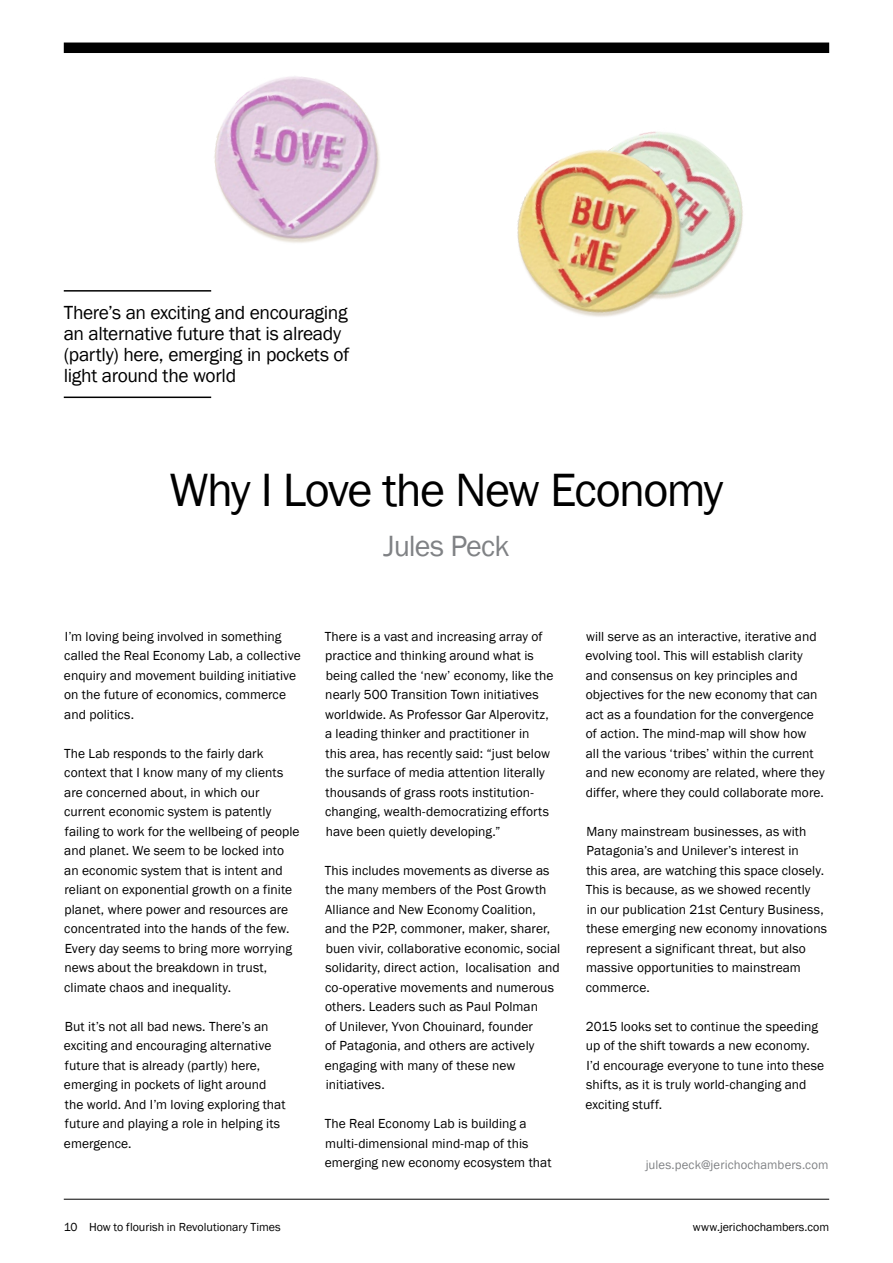
<style>
.page{position:relative;width:893px;height:1263px;background:#fff}
.page>*{position:absolute;margin:0;border:0;box-sizing:border-box;transform-origin:0 0}
.t1{font:48px "Franklin Gothic";letter-spacing:-.035em;color:#000}
.t2{font:30.15px "Franklin Gothic";letter-spacing:-.03em;color:#808285}
.t3{font:19.5px/21px "Franklin Gothic";letter-spacing:-.02em;color:#000}
.t4{font:13.5px/19.5px "Franklin Gothic";letter-spacing:.005em;color:#000}
.t5{font:12.75px "Franklin Gothic";letter-spacing:.01em;color:#808285}
.t6{font:12px "Franklin Gothic";color:#000}
</style>
<div class="page">
<hr style="left:64px;top:1199px;width:765px;height:1px;background:#000">
<div style="left:64px;top:43px;width:765px;height:10px;background:#000"></div>
<hr style="left:64px;top:290px;width:147px;height:2px;background:#000">
<hr style="left:64px;top:397px;width:147px;height:1px;background:#000">
<img style="left:641px;top:131px;width:102px;height:157px">
<img style="left:214px;top:76px;width:166px;height:167px">
<img style="left:517px;top:134px;width:185px;height:183px">
<h3 class="t3" style="left:64px;top:302px;width:287px">There’s an exciting and encouraging an alternative future that is already (partly) here, emerging in pockets of light around the world</h3>
<h1 class="t1" style="left:169px;top:460px;width:555px">Why I Love the New Economy</h1>
<h2 class="t2" style="left:383px;top:527px;width:128px">Jules Peck</h2>
<p class="t4" style="left:64px;top:627px;width:238px">I’m loving being involved in something called the Real Economy Lab, a collective enquiry and movement building initiative on the future of economics, commerce and politics.</p>
<p class="t4" style="left:64px;top:744px;width:237px">The Lab responds to the fairly dark context that I know many of my clients are concerned about, in which our current economic system is patently failing to work for the wellbeing of people and planet. We seem to be locked into an economic system that is intent and reliant on exponential growth on a finite planet, where power and resources are concentrated into the hands of the few.<br>Every day seems to bring more worrying news about the breakdown in trust, climate chaos and inequality.</p>
<p class="t4" style="left:64px;top:1017px;width:223px">But it’s not all bad news. There’s an exciting and encouraging alternative future that is already (partly) here, emerging in pockets of light around the world. And I’m loving exploring that future and playing a role in helping its emergence.</p>
<p class="t4" style="left:325px;top:627px;width:230px">There is a vast and increasing array of practice and thinking around what is being called the ‘new’ economy, like the nearly 500 Transition Town initiatives worldwide. As Professor Gar Alperovitz, a leading thinker and practitioner in this area, has recently said: “just below the surface of media attention literally thousands of grass roots institution&shy;changing, wealth-democratizing efforts have been quietly developing.”</p>
<p class="t4" style="left:325px;top:861px;width:237px">This includes movements as diverse as the many members of the Post Growth Alliance and New Economy Coalition, and the P2P, commoner, maker, sharer, buen vivir, collaborative economic, social solidarity, direct action, localisation and co-operative movements and numerous others. Leaders such as Paul Polman<br>of Unilever, Yvon Chouinard, founder<br>of Patagonia, and others are actively engaging with many of these new initiatives.</p>
<p class="t4" style="left:325px;top:1114px;width:228px">The Real Economy Lab is building a multi-dimensional mind-map of this emerging new economy ecosystem that</p>
<p class="t4" style="left:586px;top:627px;width:241px">will serve as an interactive, iterative and evolving tool. This will establish clarity and consensus on key principles and objectives for the new economy that can act as a foundation for the convergence of action. The mind-map will show how<br>all the various ‘tribes’ within the current and new economy are related, where they differ, where they could collaborate more.</p>
<p class="t4" style="left:586px;top:822px;width:243px">Many mainstream businesses, as with Patagonia’s and Unilever’s interest in<br>this area, are watching this space closely.<br>This is because, as we showed recently<br>in our publication 21st Century Business, these emerging new economy innovations represent a significant threat, but also massive opportunities to mainstream commerce.</p>
<p class="t4" style="left:586px;top:1017px;width:240px">2015 looks set to continue the speeding up of the shift towards a new economy.<br>I’d encourage everyone to tune into these shifts, as it is truly world-changing and exciting stuff.</p>
<p class="t5" style="left:646px;top:1156px;width:184px">jules.peck@jerichochambers.com</p>
<p class="t6" style="left:64px;top:1220px;width:219px">10 How to flourish in Revolutionary Times</p>
<p class="t6" style="left:693px;top:1220px;width:138px">www.jerichochambers.com</p>
</div>
